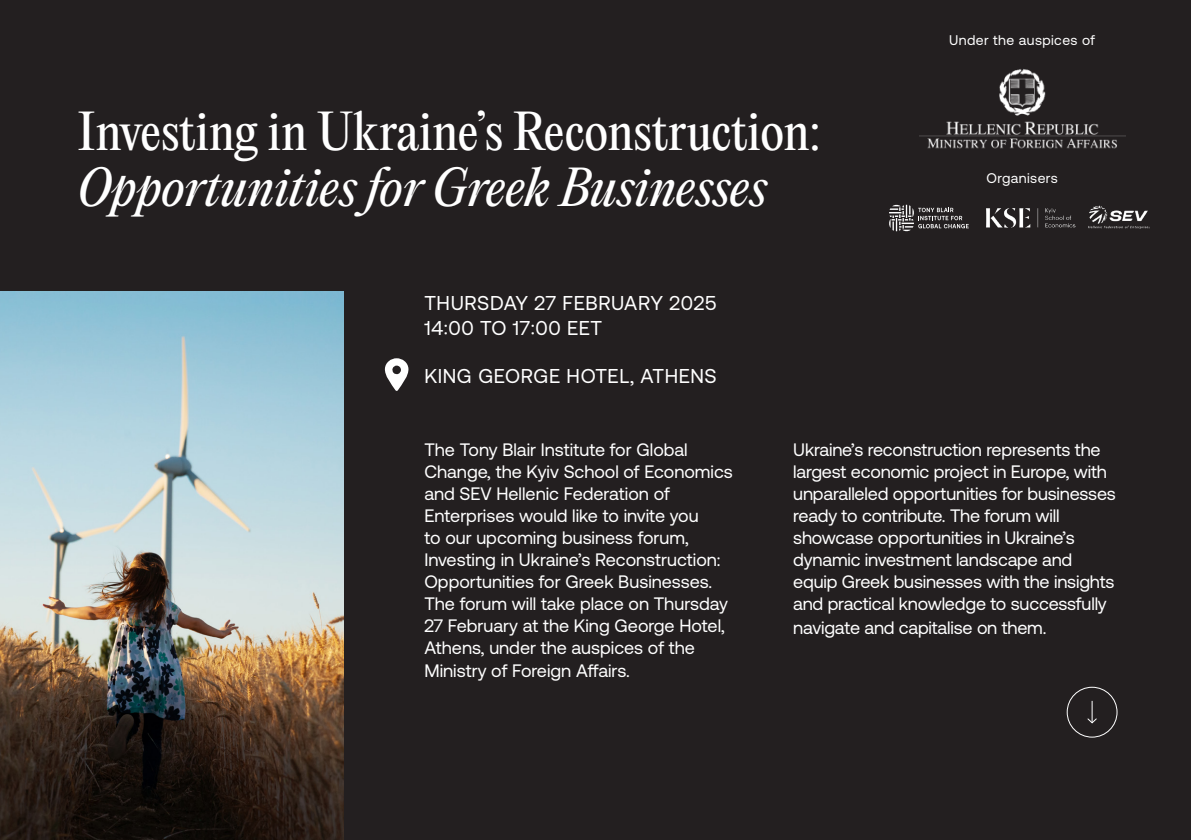
<style>
.page{position:relative;width:1191px;height:840px;background:#fff}
.page>*{position:absolute;margin:0;border:0;box-sizing:border-box;transform-origin:0 0}
.t1{font:48px "PP Editorial New";letter-spacing:-.005em;color:#fff}
.t2{font:italic 48px "PP Editorial New";color:#fff}
.Cover_Date__Month{font:20px "Aeonik";letter-spacing:.03em;color:#fff}
.Body{font:18px/22.2px "Aeonik";letter-spacing:-.01em;color:#fff}
.Cover_Date__Month-2{font:14px "Aeonik";letter-spacing:.03em;color:#fff}
</style>
<div class="page">
<div style="left:0;top:0;width:1191px;height:839px;background:#231f20"></div>
<svg style="left:384px;top:358px;width:25px;height:32px"></svg>
<img style="left:0;top:291px;width:343px;height:548px">
<div style="left:1066px;top:686px;width:51px;height:51px;border:1px solid #fff;border-radius:50%"></div>
<svg style="left:1087px;top:700px;width:10px;height:23px"></svg>
<img style="left:919px;top:69px;width:206px;height:80px">
<svg style="left:889px;top:204px;width:79px;height:27px"></svg>
<img style="left:986px;top:208px;width:89px;height:20px">
<img style="left:1089px;top:205px;width:60px;height:24px">
<p class="t1" style="left:78px;top:98px;width:744px">Investing in Ukraine’s Reconstruction:</p>
<p class="t2" style="left:78px;top:154px;width:690px">Opportunities for Greek Businesses</p>
<p class="Cover_Date__Month" style="left:424px;top:291px;width:293px">THURSDAY 27 FEBRUARY 2025</p>
<p class="Cover_Date__Month" style="left:424px;top:317px;width:179px">14:00 TO 17:00 EET</p>
<p class="Cover_Date__Month" style="left:424px;top:364px;width:294px">KING GEORGE HOTEL, ATHENS</p>
<p class="Cover_Date__Month-2" style="left:949px;top:33px;width:147px">Under the auspices of</p>
<p class="Cover_Date__Month-2" style="left:986px;top:170px;width:73px">Organisers</p>
<p class="Body" style="left:424px;top:438px;width:310px">The Tony Blair Institute for Global Change, the Kyiv School of Economics and SEV Hellenic Federation of Enterprises would like to invite you<br>to our upcoming business forum, Investing in Ukraine’s Reconstruction:<br>Opportunities for Greek Businesses.<br>The forum will take place on Thursday 27 February at the King George Hotel, Athens, under the auspices of the Ministry of Foreign Affairs.</p>
<p class="Body" style="left:793px;top:438px;width:324px">Ukraine’s reconstruction represents the largest economic project in Europe, with unparalleled opportunities for businesses ready to contribute. The forum will showcase opportunities in Ukraine’s dynamic investment landscape and equip Greek businesses with the insights and practical knowledge to successfully</p>
<p class="Body" style="left:793px;top:616px;width:255px">navigate and capitalise on them.</p>
</div>
